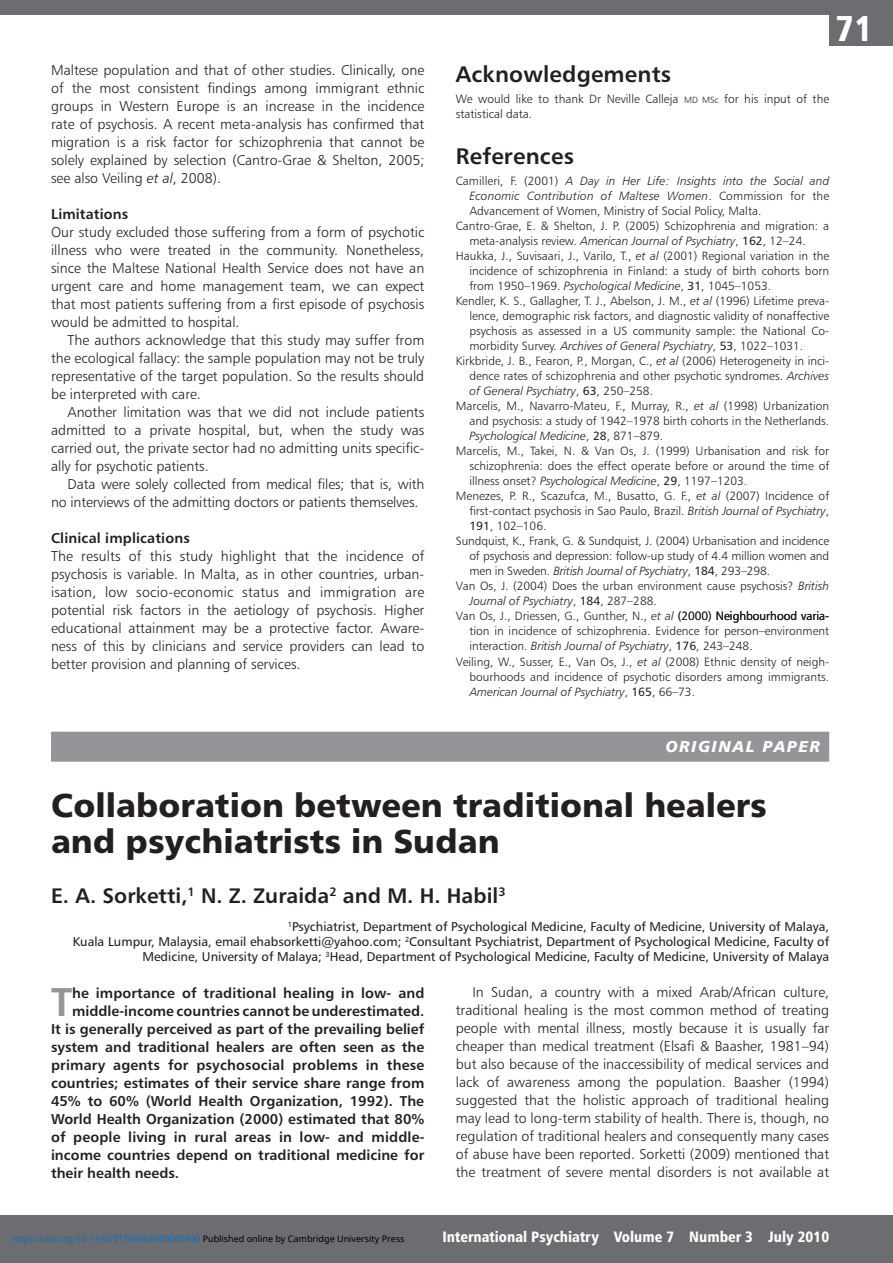
<style>
.page{position:relative;width:893px;height:1263px;background:#fff}
.page>*{position:absolute;margin:0;border:0;box-sizing:border-box;transform-origin:0 0}
.Intro_text{font:40.2px "Humanist 777 BT Bold B";color:#939598}
.t1{font:36px "Humanist 777 BT Black Condensed B";color:#fff}
.Paper_title{font:33px/36px "Humanist 777 BT Black B";color:#231f20}
.Subhead1{font:22.5px "Humanist 777 BT Bold B";letter-spacing:.01em;color:#231f20}
.Author{font:21px "Humanist 777 BT Bold B";color:#231f20}
.Section{font:15.75px "Humanist 777 BT Black Italic B";letter-spacing:.1em;color:#fff}
.t2{font:15px "Humanist 777 BT Black Condensed B";color:#fff}
.Body_text{font:14.25px/18px "Humanist 777 BT Light B";color:#231f20;text-align:justify}
.Noindent{font:14.25px/18px "Humanist 777 BT Light B";color:#231f20;text-align:justify}
.Intro_text-2{font:14.25px "Humanist 777 BT Bold B";color:#231f20}
.Subhead2{font:14.25px "Humanist 777 BT Bold B";letter-spacing:.01em;color:#231f20}
.Address{font:12.75px/15px "Humanist 777 BT Roman B";color:#231f20;text-align:right}
.References{font:12px/15px "Humanist 777 BT Light B";color:#231f20;text-align:justify}
.acknowledgements{font:12px/15px "Humanist 777 BT Light B";color:#231f20}
.t3{font:9px "Noto Sans";color:#0172cf}
.s1{font-family:"Humanist 777 BT Light Italic B"}
.s2{font-size:9px}
.s3{font-family:"Humanist 777 BT Roman B"}
.s4{color:#000}
</style>
<div class="page">
<div style="left:0;top:1215px;width:893px;height:48px;background:#6c6d70"></div>
<div style="left:829px;top:0;width:64px;height:46px;background:#6c6d70"></div>
<div style="left:0;top:0;width:893px;height:15px;background:#6c6d70"></div>
<div style="left:51px;top:732px;width:778px;height:30px;background:#939598"></div>
<p class="Body_text" style="left:51px;top:60px;width:375px">Maltese population and that of other studies. Clinically, one of the most consistent findings among immigrant ethnic groups in Western Europe is an increase in the incidence rate of psychosis. A recent meta-analysis has confirmed that migration is a risk factor for schizophrenia that cannot be solely explained by selection (Cantro-Grae &amp; Shelton, 2005; see also Veiling <span class="s1">et al</span>, 2008).</p>
<p class="Subhead2" style="left:51px;top:205px;width:79px">Limitations</p>
<p class="Noindent" style="left:51px;top:222px;width:375px">Our study excluded those suffering from a form of psychotic illness who were treated in the community. Nonetheless, since the Maltese National Health Service does not have an urgent care and home management team, we can expect that most patients suffering from a first episode of psychosis would be admitted to hospital.</p>
<p class="Body_text" style="left:51px;top:330px;width:375px;text-indent:16px">The authors acknowledge that this study may suffer from the ecological fallacy: the sample population may not be truly representative of the target population. So the results should be interpreted with care.</p>
<p class="Body_text" style="left:51px;top:402px;width:375px;text-indent:16px">Another limitation was that we did not include patients admitted to a private hospital, but, when the study was carried out, the private sector had no admitting units specific&shy;ally for psychotic patients.</p>
<p class="Body_text" style="left:51px;top:474px;width:375px;text-indent:16px">Data were solely collected from medical files; that is, with no interviews of the admitting doctors or patients themselves.</p>
<p class="Subhead2" style="left:51px;top:529px;width:140px">Clinical implications</p>
<p class="Noindent" style="left:51px;top:546px;width:375px">The results of this study highlight that the incidence of psychosis is variable. In Malta, as in other countries, urban&shy;isation, low socio-economic status and immigration are potential risk factors in the aetiology of psychosis. Higher educational attainment may be a protective factor. Aware&shy;ness of this by clinicians and service providers can lead to better provision and planning of services.</p>
<h2 class="t1" style="left:836px;top:6px;width:39px">71</h2>
<p class="Subhead1" style="left:456px;top:60px;width:217px">Acknowledgements</p>
<p class="acknowledgements" style="left:456px;top:91px;width:375px">We would like to thank Dr Neville Calleja <span class="s2">MD MSc</span> for his input of the statistical data.</p>
<p class="Subhead1" style="left:456px;top:142px;width:120px">References</p>
<p class="References" style="left:469px;top:174px;width:361px;text-indent:-14px">Camilleri, F. (2001) <span class="s1">A Day in Her Life: Insights into the Social and Economic Contribution of Maltese Women</span>. Commission for the Advancement of Women, Ministry of Social Policy, Malta.</p>
<p class="References" style="left:469px;top:219px;width:361px;text-indent:-14px">Cantro-Grae, E. &amp; Shelton, J. P. (2005) Schizophrenia and migration: a meta-analysis review. <span class="s1">American Journal of Psychiatry</span>, <span class="s3">162</span>, 12–24.</p>
<p class="References" style="left:469px;top:249px;width:361px;text-indent:-14px">Haukka, J., Suvisaari, J., Varilo, T., <span class="s1">et al</span> (2001) Regional variation in the incidence of schizophrenia in Finland: a study of birth cohorts born from 1950–1969. <span class="s1">Psychological Medicine</span>, <span class="s3">31</span>, 1045–1053.</p>
<p class="References" style="left:469px;top:294px;width:361px;text-indent:-14px">Kendler, K. S., Gallagher, T. J., Abelson, J. M., <span class="s1">et al</span> (1996) Lifetime preva&shy;lence, demographic risk factors, and diagnostic validity of nonaffective psychosis as assessed in a US community sample: the National Co&shy;morbidity Survey. <span class="s1">Archives of General Psychiatry</span>, <span class="s3">53</span>, 1022–1031.</p>
<p class="References" style="left:469px;top:354px;width:361px;text-indent:-14px">Kirkbride, J. B., Fearon, P., Morgan, C., <span class="s1">et al</span> (2006) Heterogeneity in inci&shy;dence rates of schizophrenia and other psychotic syndromes. <span class="s1">Archives of General Psychiatry</span>, <span class="s3">63</span>, 250–258.</p>
<p class="References" style="left:469px;top:399px;width:361px;text-indent:-14px">Marcelis, M., Navarro-Mateu, F., Murray, R., <span class="s1">et al</span> (1998) Urbanization and psychosis: a study of 1942–1978 birth cohorts in the Netherlands.<br><span class="s1">Psychological Medicine</span>, <span class="s3">28</span>, 871–879.</p>
<p class="References" style="left:469px;top:444px;width:361px;text-indent:-14px">Marcelis, M., Takei, N. &amp; Van Os, J. (1999) Urbanisation and risk for schizophrenia: does the effect operate before or around the time of illness onset? <span class="s1">Psychological Medicine</span>, <span class="s3">29</span>, 1197–1203.</p>
<p class="References" style="left:469px;top:489px;width:361px;text-indent:-14px">Menezes, P. R., Scazufca, M., Busatto, G. F., <span class="s1">et al</span> (2007) Incidence of first-contact psychosis in Sao Paulo, Brazil. <span class="s1">British Journal of Psychiatry</span>, <span class="s3">191</span>, 102–106.</p>
<p class="References" style="left:469px;top:534px;width:361px;text-indent:-14px">Sundquist, K., Frank, G. &amp; Sundquist, J. (2004) Urbanisation and incidence of psychosis and depression: follow-up study of 4.4 million women and men in Sweden. <span class="s1">British Journal of Psychiatry</span>, <span class="s3">184</span>, 293–298.</p>
<p class="References" style="left:469px;top:579px;width:361px;text-indent:-14px">Van Os, J. (2004) Does the urban environment cause psychosis? <span class="s1">British<br>Journal of Psychiatry</span>, <span class="s3">184</span>, 287–288.</p>
<p class="References" style="left:469px;top:609px;width:361px;text-indent:-14px">Van Os, J., Driessen, G., Gunther, N., <span class="s1">et al</span> (2000) Neighbourhood varia&shy;tion in incidence of schizophrenia. Evidence for person–environment interaction. <span class="s1">British Journal of Psychiatry</span>, <span class="s3">176</span>, 243–248.</p>
<p class="References" style="left:469px;top:654px;width:361px;text-indent:-14px">Veiling, W., Susser, E., Van Os, J., <span class="s1">et al</span> (2008) Ethnic density of neigh&shy;bourhoods and incidence of psychotic disorders among immigrants.<br><span class="s1">American Journal of Psychiatry</span>, <span class="s3">165</span>, 66–73.</p>
<p class="Section" style="left:666px;top:736px;width:156px">ORIGINAL PAPER</p>
<p class="Paper_title" style="left:51px;top:787px;width:717px">Collaboration between traditional healers and psychiatrists in Sudan</p>
<p class="Author" style="left:51px;top:882px;width:456px">E. A. Sorketti,<sup>1</sup> N. Z. Zuraida<sup>2</sup> and M. H. Habil<sup>3</sup></p>
<p class="Address" style="left:73px;top:919px;width:758px"><sup>1</sup>Psychiatrist, Department of Psychological Medicine, Faculty of Medicine, University of Malaya,<br>Kuala Lumpur, Malaysia, email ehabsorketti@yahoo.com; <sup>2</sup>Consultant Psychiatrist, Department of Psychological Medicine, Faculty of<br>Medicine, University of Malaya; <sup>3</sup>Head, Department of Psychological Medicine, Faculty of Medicine, University of Malaya</p>
<p class="Intro_text" style="left:51px;top:976px;width:23px">T</p>
<p class="Intro_text-2" style="left:72px;top:984px;width:354px">he importance of traditional healing in low- and</p>
<p class="Body_text" style="left:456px;top:983px;width:375px;text-indent:16px">In Sudan, a country with a mixed Arab/African culture, traditional healing is the most common method of treating people with mental illness, mostly because it is usually far cheaper than medical treatment (Elsafi &amp; Baasher, 1981–94) but also because of the inaccessibility of medical services and lack of awareness among the population. Baasher (1994) suggested that the holistic approach of traditional healing may lead to long-term stability of health. There is, though, no regulation of traditional healers and consequently many cases of abuse have been reported. Sorketti (2009) mentioned that the treatment of severe mental disorders is not available at</p>
<p class="Intro_text-2" style="left:72px;top:1002px;width:354px">middle-income countries cannot be underestimated.</p>
<p class="Intro_text-2" style="left:51px;top:1020px;width:375px">It is generally perceived as part of the prevailing belief</p>
<p class="Intro_text-2" style="left:51px;top:1038px;width:375px">system and traditional healers are often seen as the</p>
<p class="Intro_text-2" style="left:51px;top:1056px;width:375px">primary agents for psychosocial problems in these</p>
<p class="Intro_text-2" style="left:51px;top:1074px;width:375px">countries; estimates of their service share range from</p>
<p class="Intro_text-2" style="left:51px;top:1092px;width:375px">45% to 60% (World Health Organization, 1992). The</p>
<p class="Intro_text-2" style="left:51px;top:1110px;width:375px">World Health Organization (2000) estimated that 80%</p>
<p class="Intro_text-2" style="left:51px;top:1128px;width:375px">of people living in rural areas in low- and middle-</p>
<p class="Intro_text-2" style="left:51px;top:1146px;width:375px">income countries depend on traditional medicine for</p>
<p class="Intro_text-2" style="left:51px;top:1164px;width:130px">their health needs.</p>
<p class="t3" style="left:12px;top:1232px;width:394px">https://doi.org/10.1192/S1749367600005890 <span class="s4">Published online by Cambridge University Press</span></p>
<p class="t2" style="left:442px;top:1227px;width:388px">International Psychiatry Volume 7 Number 3 July 2010</p>
</div>
